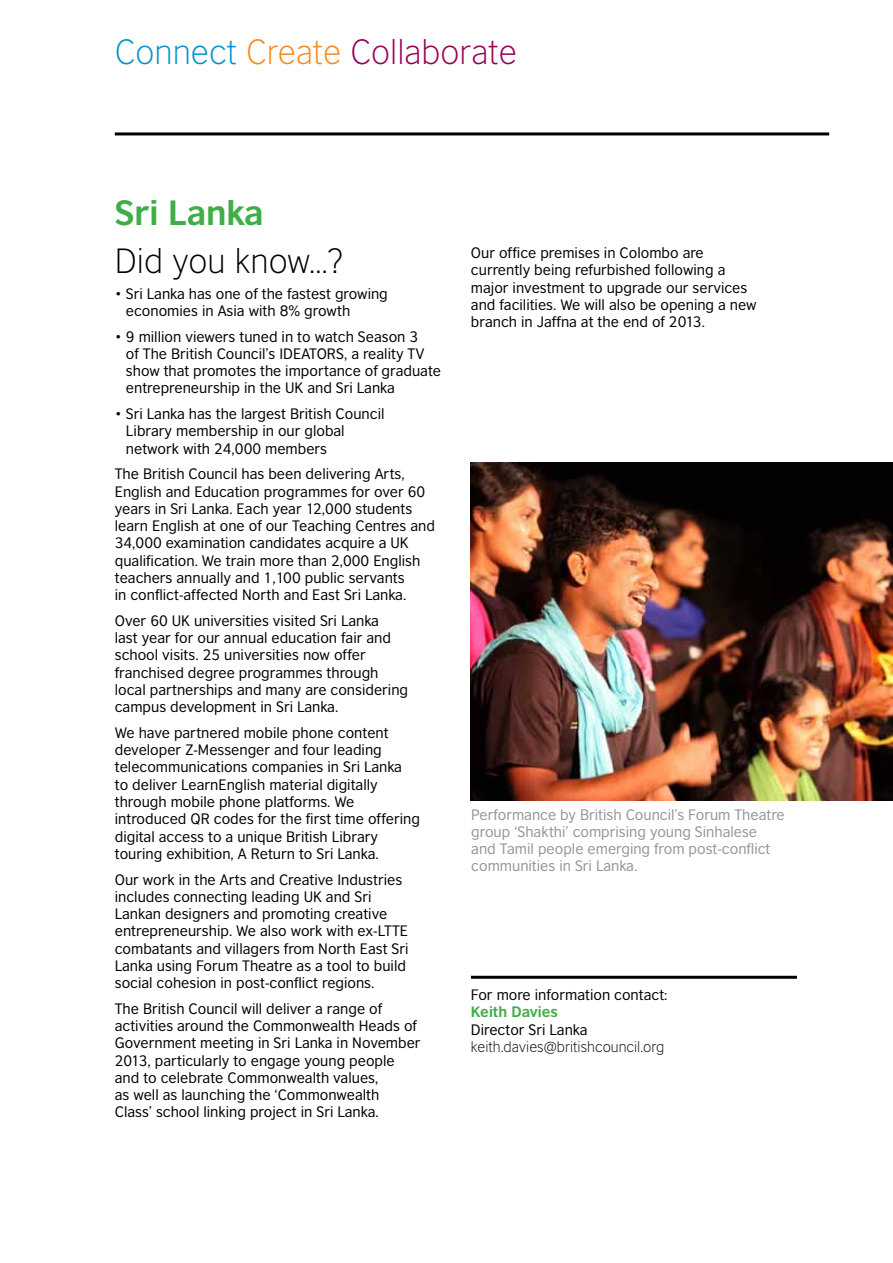
<style>
.page{position:relative;width:893px;height:1263px;background:#fff}
.page>*{position:absolute;margin:0;border:0;box-sizing:border-box;transform-origin:0 0}
.t1{font:300 33px "British Council Sans";color:#970059}
.t2{font:300 33px "British Council Sans";color:#000}
.t3{font:700 33px "British Council Sans";color:#41ad49}
.t4{font:14.25px/17.2px "British Council Sans";color:#000}
.t5{font:14.25px/17.2px "British Council Sans";color:#939598}
.t6{font:300 14.25px "British Council Sans";color:#000}
.t7{font:700 14.25px "British Council Sans";color:#41ad49}
.s1{color:#0094cc}
.s2{color:#f68b1f}
</style>
<div class="page">
<hr style="left:115px;top:132px;width:714px;height:3px;background:#000">
<img style="left:471px;top:462px;width:422px;height:338px">
<hr style="left:471px;top:976px;width:326px;height:3px;background:#000">
<h1 class="t1" style="left:115px;top:34px;width:404px"><span class="s1">Connect</span> <span class="s2">Create</span> Collaborate</h1>
<h1 class="t3" style="left:115px;top:192px;width:150px">Sri Lanka</h1>
<h1 class="t2" style="left:115px;top:242px;width:230px">Did you know…?</h1>
<p class="t4" style="left:126px;top:285px;width:263px;text-indent:-11px">• Sri Lanka has one of the fastest growing economies in Asia with 8% growth</p>
<p class="t4" style="left:126px;top:328px;width:317px;text-indent:-11px">• 9 million viewers tuned in to watch Season 3<br>of The British Council’s IDEATORS, a reality TV show that promotes the importance of graduate entrepreneurship in the UK and Sri Lanka</p>
<p class="t4" style="left:126px;top:405px;width:260px;text-indent:-11px">• Sri Lanka has the largest British Council<br>Library membership in our global network with 24,000 members</p>
<p class="t4" style="left:115px;top:465px;width:322px">The British Council has been delivering Arts, English and Education programmes for over 60 years in Sri Lanka. Each year 12,000 students learn English at one of our Teaching Centres and 34,000 examination candidates acquire a UK qualification. We train more than 2,000 English teachers annually and 1,100 public servants<br>in conflict-affected North and East Sri Lanka.</p>
<p class="t4" style="left:115px;top:612px;width:295px">Over 60 UK universities visited Sri Lanka<br>last year for our annual education fair and school visits. 25 universities now offer franchised degree programmes through local partnerships and many are considering campus development in Sri Lanka.</p>
<p class="t4" style="left:115px;top:724px;width:307px">We have partnered mobile phone content developer Z-Messenger and four leading telecommunications companies in Sri Lanka<br>to deliver LearnEnglish material digitally through mobile phone platforms. We introduced QR codes for the first time offering digital access to a unique British Library touring exhibition, A Return to Sri Lanka.</p>
<p class="t4" style="left:115px;top:870px;width:295px">Our work in the Arts and Creative Industries includes connecting leading UK and Sri Lankan designers and promoting creative entrepreneurship. We also work with ex-LTTE combatants and villagers from North East Sri Lanka using Forum Theatre as a tool to build social cohesion in post-conflict regions.</p>
<p class="t4" style="left:115px;top:1000px;width:307px">The British Council will deliver a range of activities around the Commonwealth Heads of Government meeting in Sri Lanka in November 2013, particularly to engage young people and to celebrate Commonwealth values,<br>as well as launching the ‘Commonwealth<br>Class’ school linking project in Sri Lanka.</p>
<p class="t4" style="left:471px;top:244px;width:287px">Our office premises in Colombo are currently being refurbished following a major investment to upgrade our services and facilities. We will also be opening a new branch in Jaffna at the end of 2013.</p>
<p class="t5" style="left:471px;top:805px;width:315px">Performance by British Council’s Forum Theatre group ‘Shakthi’ comprising young Sinhalese and Tamil people emerging from post-conflict communities in Sri Lanka.</p>
<p class="t4" style="left:471px;top:986px;width:198px">For more information contact:</p>
<p class="t7" style="left:471px;top:1003px;width:89px">Keith Davies</p>
<p class="t4" style="left:471px;top:1020px;width:118px">Director Sri Lanka</p>
<p class="t6" style="left:471px;top:1038px;width:195px">keith.davies@britishcouncil.org</p>
</div>
